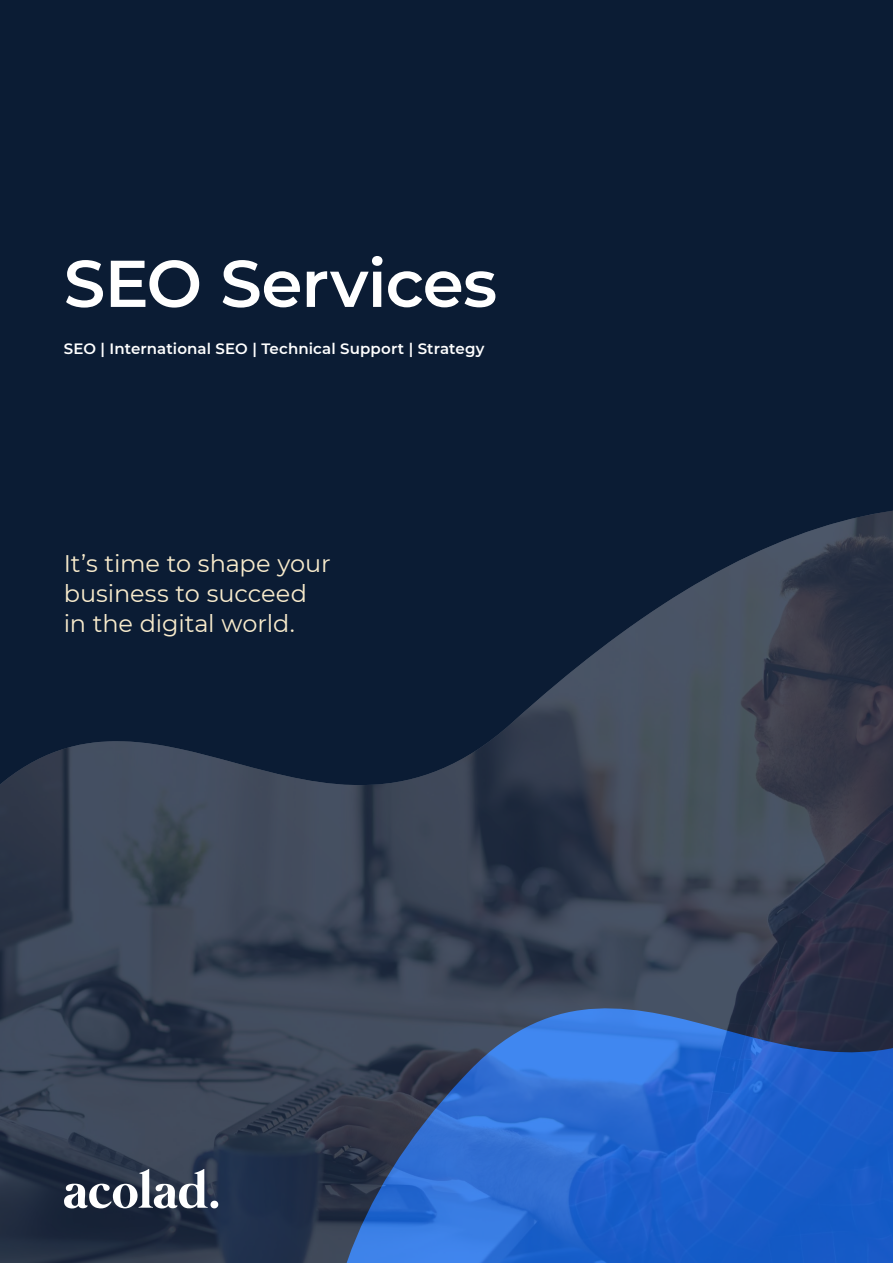
<style>
.page{position:relative;width:893px;height:1263px;background:#fff}
.page>*{position:absolute;margin:0;border:0;box-sizing:border-box;transform-origin:0 0}
.t1{font:600 66px "Montserrat";letter-spacing:-.01em;color:#fff}
.t2{font:24px/30px "Montserrat";letter-spacing:-.005em;color:#f8ebcc}
.t3{font:600 15px "Montserrat";letter-spacing:.01em;color:#fff}
</style>
<div class="page">
<div style="left:0;top:0;width:893px;height:456px;background:#0b1c34"></div>
<div style="left:0;top:456px;width:893px;height:54px;background:#0b1c34"></div>
<img style="left:0;top:510px;width:893px;height:753px">
<svg style="left:64px;top:1169px;width:154px;height:39px"></svg>
<h1 class="t1" style="left:64px;top:237px;width:435px">SEO Services</h1>
<p class="t3" style="left:64px;top:338px;width:422px">SEO | International SEO | Technical Support | Strategy</p>
<p class="t2" style="left:64px;top:548px;width:268px">It’s time to shape your business to succeed in the digital world.</p>
</div>
